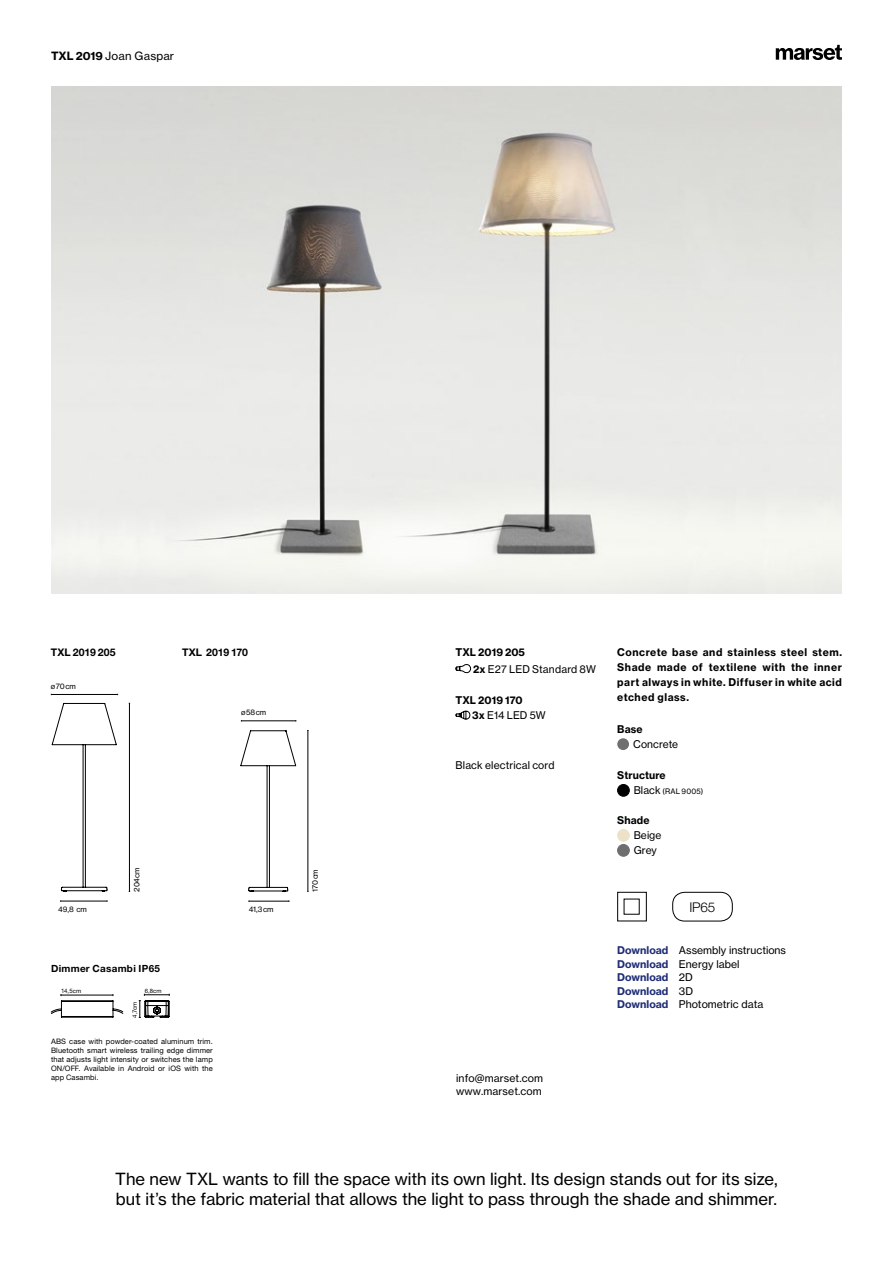
<style>
.page{position:relative;width:893px;height:1263px;background:#fff}
.page>*{position:absolute;margin:0;border:0;box-sizing:border-box;transform-origin:0 0}
.t1{font:16.5px/20.2px "N Haas Grotesk TX Pro 55 Rg";color:#000}
.t2{font:300 13.5px "Helvetica Neue LT Std";color:#000}
.t3{font:11.25px "N Haas Grotesk TX Pro 55 Rg";letter-spacing:.02em;color:#000}
.t4{font:10.5px/13.5px "N Haas Grotesk TX Pro 55 Rg";letter-spacing:.01em;color:#000}
.t5{font:10.5px/15px "N Haas Grotesk TX Pro 75 Bd";letter-spacing:.035em;color:#000;text-align:justify}
.t6{font:10.5px "N Haas Grotesk TX Pro 75 Bd";color:#000}
.t7{font:700 10.5px "Helvetica Neue LT Std";letter-spacing:.005em;color:#000}
.t8{font:10.5px/13.5px "N Haas Grotesk TX Pro 75 Bd";color:#202d76}
.t9{font:10.5px "N Haas Grotesk TX Pro 75 Bd";letter-spacing:.005em;color:#000}
.t10{font:700 9.9px "Helvetica Neue LT Std";letter-spacing:.03em;color:#000}
.t11{font:7.5px/9px "Helvetica Neue LT Std";letter-spacing:.01em;color:#000;text-align:justify}
.t12{font:7.5px "N Haas Grotesk TX Pro 55 Rg";letter-spacing:-.02em;color:#000}
.t13{font:6px "Helvetica Neue LT Std";letter-spacing:.015em;color:#000}
.s1{font-family:"N Haas Grotesk TX Pro 75 Bd"}
.s2{font-size:10.5px}
.s3{font-family:"N Haas Grotesk TX Pro 75 Bd";color:#202d76}
.s4{font-family:"N Haas Grotesk TX Pro 55 Rg";color:#000}
</style>
<div class="page">
<div style="left:617px;top:738px;width:12px;height:12px;background:#706f6f;border-radius:50%"></div>
<div style="left:618px;top:784px;width:11px;height:12px;background:#000;border-radius:50%"></div>
<div style="left:617px;top:784px;width:13px;height:12px;border:1px solid #000;border-radius:50%"></div>
<div style="left:618px;top:829px;width:11px;height:12px;background:#ede2c9;border-radius:50%"></div>
<div style="left:617px;top:829px;width:13px;height:12px;border:1px solid #ede2c9;border-radius:50%"></div>
<div style="left:618px;top:844px;width:11px;height:12px;background:#706f6f;border-radius:50%"></div>
<div style="left:617px;top:844px;width:13px;height:12px;border:1px solid #706f6f;border-radius:50%"></div>
<svg style="left:776px;top:45px;width:66px;height:15px"></svg>
<div style="left:617px;top:892px;width:30px;height:29px;border:1px solid #000"></div>
<svg style="left:455px;top:664px;width:16px;height:9px"></svg>
<svg style="left:455px;top:710px;width:16px;height:10px"></svg>
<div style="left:672px;top:892px;width:61px;height:29px;border:1px solid #000;border-radius:12px"></div>
<hr style="left:51px;top:694px;width:67px;height:1px;background:#000">
<hr style="left:241px;top:720px;width:55px;height:1px;background:#000">
<hr style="left:129px;top:703px;width:1px;height:188px;background:#000">
<hr style="left:308px;top:730px;width:1px;height:161px;background:#000">
<hr style="left:61px;top:901px;width:46px;height:1px;background:#000">
<hr style="left:249px;top:901px;width:40px;height:1px;background:#000">
<svg style="left:51px;top:702px;width:66px;height:190px"></svg>
<svg style="left:240px;top:730px;width:56px;height:162px"></svg>
<img style="left:51px;top:86px;width:791px;height:508px">
<svg style="left:51px;top:994px;width:72px;height:23px"></svg>
<svg style="left:139px;top:994px;width:31px;height:24px"></svg>
<h3 class="t3" style="left:51px;top:49px;width:125px"><span class="s1">TXL 2019</span> Joan Gaspar</h3>
<h3 class="t7" style="left:51px;top:645px;width:66px">TXL 2019 205</h3>
<h3 class="t7" style="left:182px;top:645px;width:67px">TXL 2019 170</h3>
<p class="t12" style="left:51px;top:681px;width:26px">ø 70 cm</p>
<p class="t12" style="left:241px;top:708px;width:26px">ø 58 cm</p>
<p class="t12" style="left:132px;top:892px;width:26px;rotate:-90deg">204 cm</p>
<p class="t12" style="left:310px;top:891px;width:24px;rotate:-90deg">170 cm</p>
<p class="t12" style="left:58px;top:904px;width:30px">49,8 cm</p>
<p class="t12" style="left:249px;top:904px;width:26px">41,3 cm</p>
<h3 class="t10" style="left:51px;top:962px;width:111px">Dimmer Casambi IP65</h3>
<p class="t13" style="left:61px;top:987px;width:21px">14,5cm</p>
<p class="t13" style="left:145px;top:987px;width:18px">6,8cm</p>
<p class="t13" style="left:131px;top:1018px;width:18px;rotate:-90deg">4,7cm</p>
<p class="t11" style="left:51px;top:1036px;width:163px">ABS case with powder-coated aluminum trim.<br>Bluetooth smart wireless trailing edge dimmer that adjusts light intensity or switches the lamp ON/OFF. Available in Android or iOS with the app Casambi.</p>
<h3 class="t6" style="left:455px;top:646px;width:71px">TXL 2019 205</h3>
<h3 class="t4" style="left:473px;top:662px;width:125px"><span class="s1">2x</span> E27 LED Standard 8W</h3>
<h3 class="t6" style="left:455px;top:694px;width:69px">TXL 2019 170</h3>
<h3 class="t4" style="left:472px;top:709px;width:75px"><span class="s1">3x</span> E14 LED 5W</h3>
<h3 class="t4" style="left:455px;top:758px;width:101px">Black electrical cord</h3>
<h3 class="t5" style="left:617px;top:645px;width:226px">Concrete base and stainless steel stem.<br>Shade made of textilene with the inner part always in white. Diffuser in white acid etched glass.</h3>
<h3 class="t5" style="left:617px;top:721px;width:27px">Base</h3>
<h3 class="t4" style="left:633px;top:737px;width:47px">Concrete</h3>
<h3 class="t9" style="left:617px;top:769px;width:50px">Structure</h3>
<p class="t12" style="left:634px;top:787px;width:71px"><span class="s2">Black</span> (RAL 9005)</p>
<h3 class="t5" style="left:617px;top:813px;width:34px">Shade</h3>
<h3 class="t4" style="left:634px;top:828px;width:29px;line-height:15px">Beige<br>Grey</h3>
<h2 class="t2" style="left:689px;top:899px;width:27px">IP65</h2>
<h3 class="t4" style="left:617px;top:944px;width:170px"><span class="s3">Download</span> Assembly instructions<br><span class="s3">Download</span> Energy label</h3>
<h3 class="t8" style="left:617px;top:971px;width:77px">Download <span class="s4">2D<br></span>Download <span class="s4">3D</span></h3>
<h3 class="t4" style="left:617px;top:998px;width:148px"><span class="s3">Download</span> Photometric data</h3>
<h3 class="t4" style="left:456px;top:1071px;width:88px">info@marset.com www.marset.com</h3>
<h1 class="t1" style="left:115px;top:1168px;width:664px">The new TXL wants to fill the space with its own light. Its design stands out for its size, but it’s the fabric material that allows the light to pass through the shade and shimmer.</h1>
</div>
